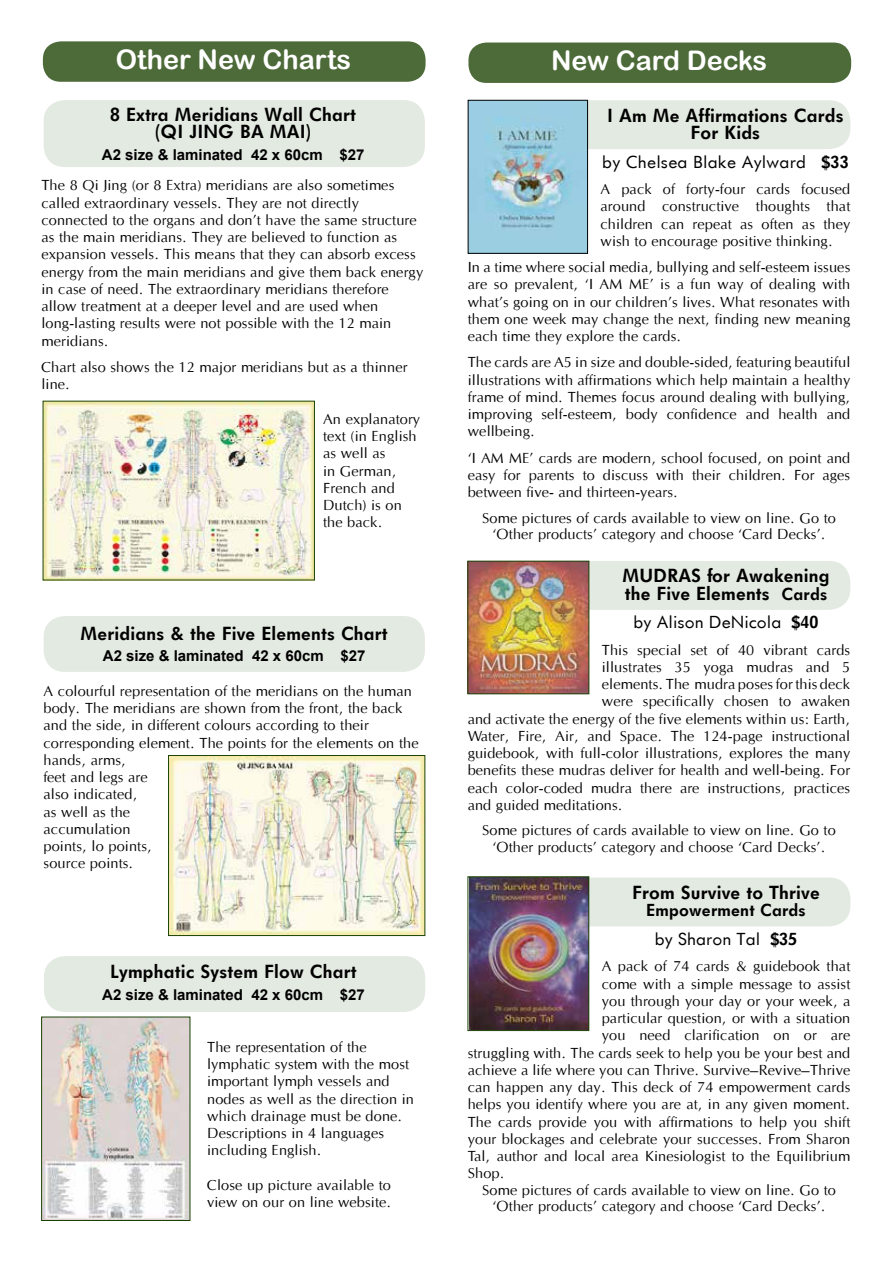
<style>
.page{position:relative;width:893px;height:1263px;background:#fff}
.page>*{position:absolute;margin:0;border:0;box-sizing:border-box;transform-origin:0 0}
.t1{font:27px "Arial Rounded MT Bold";color:#fff}
.t2{font:700 18px/17.2px "Futurist";color:#000;text-align:center}
.t3{font:16.5px "Futurist";color:#000}
.t4{font:700 16.5px/28.8px "Futurist";color:#000;text-align:center}
.t5{font:15px/17.2px "Optim";color:#000}
.t6{font:700 15px "Arial";color:#000}
.s1{font-weight:700}
.s2{font-size:16.5px}
.s3{font-weight:400}
</style>
<div class="page">
<div style="left:44px;top:956px;width:381px;height:56px;background:#e3eae1;border-radius:21px"></div>
<div style="left:44px;top:616px;width:381px;height:56px;background:#e3eae1;border-radius:21px"></div>
<div style="left:44px;top:100px;width:381px;height:67px;background:#e3eae1;border-radius:21px"></div>
<div style="left:468px;top:43px;width:383px;height:40px;background:#4d6a39;border-radius:18px"></div>
<div style="left:469px;top:100px;width:381px;height:49px;background:#e3eae1;border-radius:21px"></div>
<img style="left:470px;top:102px;width:116px;height:150px">
<div style="left:468px;top:100px;width:120px;height:154px;border:1px solid #000"></div>
<div style="left:43px;top:41px;width:383px;height:41px;background:#4d6a39;border-radius:18px"></div>
<img style="left:45px;top:403px;width:268px;height:175px">
<img style="left:170px;top:757px;width:253px;height:177px">
<div style="left:168px;top:755px;width:257px;height:181px;border:1px solid #1a4205"></div>
<img style="left:43px;top:1019px;width:145px;height:200px">
<div style="left:41px;top:1017px;width:149px;height:204px;border:1px solid #1a4205"></div>
<div style="left:469px;top:877px;width:381px;height:49px;background:#e3eae1;border-radius:21px"></div>
<img style="left:470px;top:878px;width:117px;height:151px">
<div style="left:468px;top:876px;width:121px;height:155px;border:1px solid #1a4205"></div>
<div style="left:469px;top:561px;width:381px;height:49px;background:#e3eae1;border-radius:21px"></div>
<img style="left:470px;top:563px;width:117px;height:129px">
<div style="left:468px;top:561px;width:121px;height:133px;border:1px solid #1a4205"></div>
<h1 class="t1" style="left:116px;top:44px;width:237px">Other New Charts</h1>
<p class="t2" style="left:110px;top:107px;width:247px">8 Extra Meridians Wall Chart (QI JING BA MAI)</p>
<p class="t6" style="left:102px;top:144px;width:264px">A2 size &amp; laminated 42 x 60cm $27</p>
<p class="t5" style="left:41px;top:178px;width:383px">The 8 Qi Jing (or 8 Extra) meridians are also sometimes called extraordinary vessels. They are not directly connected to the organs and don’t have the same structure as the main meridians. They are believed to function as expansion vessels. This means that they can absorb excess energy from the main meridians and give them back energy in case of need. The extraordinary meridians therefore allow treatment at a deeper level and are used when long-lasting results were not possible with the 12 main meridians.</p>
<p class="t5" style="left:41px;top:359px;width:368px">Chart also shows the 12 major meridians but as a thinner line.</p>
<p class="t5" style="left:323px;top:411px;width:99px">An explanatory text (in English as well as<br>in German,<br>French and<br>Dutch) is on the back.</p>
<p class="t2" style="left:81px;top:626px;width:309px">Meridians &amp; the Five Elements Chart</p>
<p class="t6" style="left:103px;top:645px;width:264px">A2 size &amp; laminated 42 x 60cm $27</p>
<p class="t5" style="left:44px;top:683px;width:377px">A colourful representation of the meridians on the human body. The meridians are shown from the front, the back and the side, in different colours according to their corresponding element. The points for the elements on the hands, arms,<br>feet and legs are<br>also indicated,<br>as well as the<br>accumulation<br>points, lo points,<br>source points.</p>
<p class="t2" style="left:110px;top:964px;width:248px">Lymphatic System Flow Chart</p>
<p class="t6" style="left:102px;top:984px;width:264px">A2 size &amp; laminated 42 x 60cm $27</p>
<p class="t5" style="left:207px;top:1039px;width:208px">The representation of the lymphatic system with the most important lymph vessels and nodes as well as the direction in which drainage must be done.<br>Descriptions in 4 languages including English.</p>
<p class="t5" style="left:207px;top:1177px;width:186px">Close up picture available to view on our on line website.</p>
<h1 class="t1" style="left:551px;top:45px;width:218px">New Card Decks</h1>
<p class="t2" style="left:607px;top:108px;width:238px">I Am Me Affirmations Cards<br>For Kids</p>
<p class="t3" style="left:602px;top:155px;width:248px">by Chelsea Blake Aylward <span class="s1">$33</span></p>
<p class="t5" style="left:600px;top:181px;width:251px;text-align:justify">A pack of forty-four cards focused around constructive thoughts that children can repeat as often as they wish to encourage positive thinking.</p>
<p class="t5" style="left:468px;top:259px;width:384px;text-align:justify">In a time where social media, bullying and self-esteem issues are so prevalent, ‘I AM ME’ is a fun way of dealing with what’s going on in our children’s lives. What resonates with them one week may change the next, finding new meaning each time they explore the cards.</p>
<p class="t5" style="left:468px;top:354px;width:384px;text-align:justify">The cards are A5 in size and double-sided, featuring beautiful illustrations with affirmations which help maintain a healthy frame of mind. Themes focus around dealing with bullying, improving self-esteem, body confidence and health and wellbeing.</p>
<p class="t5" style="left:468px;top:450px;width:384px;text-align:justify">‘I AM ME’ cards are modern, school focused, on point and easy for parents to discuss with their children. For ages between five- and thirteen-years.</p>
<p class="t5" style="left:482px;top:510px;width:355px;line-height:16.5px;text-align:center">Some pictures of cards available to view on line. Go to ‘Other products’ category and choose ‘Card Decks’.</p>
<p class="t2" style="left:622px;top:569px;width:209px;text-align:left">MUDRAS for Awakening the Five Elements <span class="s2">Cards</span></p>
<p class="t3" style="left:634px;top:615px;width:187px">by Alison DeNicola <span class="s1">$40</span></p>
<p class="t5" style="left:602px;top:642px;width:250px">This special set of 40 vibrant cards</p>
<p class="t5" style="left:602px;top:659px;width:250px">illustrates 35 yoga mudras and 5</p>
<p class="t5" style="left:602px;top:676px;width:250px">elements. The mudra poses for this deck</p>
<p class="t5" style="left:602px;top:694px;width:250px">were specifically chosen to awaken</p>
<p class="t5" style="left:468px;top:711px;width:384px">and activate the energy of the five elements within us: Earth,</p>
<p class="t5" style="left:468px;top:728px;width:384px">Water, Fire, Air, and Space. The 124-page instructional</p>
<p class="t5" style="left:468px;top:745px;width:384px">guidebook, with full-color illustrations, explores the many</p>
<p class="t5" style="left:468px;top:763px;width:384px">benefits these mudras deliver for health and well-being. For</p>
<p class="t5" style="left:468px;top:780px;width:384px">each color-coded mudra there are instructions, practices</p>
<p class="t5" style="left:468px;top:797px;width:157px">and guided meditations.</p>
<p class="t5" style="left:482px;top:823px;width:355px;line-height:16.5px;text-align:center">Some pictures of cards available to view on line. Go to ‘Other products’ category and choose ‘Card Decks’.</p>
<p class="t2" style="left:632px;top:885px;width:189px">From Survive to Thrive</p>
<p class="t4" style="left:646px;top:897px;width:161px">Empowerment Cards <span class="s3">by Sharon Tal</span> $35</p>
<p class="t5" style="left:602px;top:958px;width:250px">A pack of 74 cards &amp; guidebook that</p>
<p class="t5" style="left:602px;top:976px;width:250px">come with a simple message to assist</p>
<p class="t5" style="left:602px;top:993px;width:250px">you through your day or your week, a</p>
<p class="t5" style="left:602px;top:1010px;width:250px">particular question, or with a situation</p>
<p class="t5" style="left:602px;top:1027px;width:250px">you need clarification on or are</p>
<p class="t5" style="left:468px;top:1045px;width:384px">struggling with. The cards seek to help you be your best and</p>
<p class="t5" style="left:468px;top:1062px;width:384px">achieve a life where you can Thrive. Survive–Revive–Thrive</p>
<p class="t5" style="left:468px;top:1079px;width:384px">can happen any day. This deck of 74 empowerment cards</p>
<p class="t5" style="left:468px;top:1096px;width:384px">helps you identify where you are at, in any given moment.</p>
<p class="t5" style="left:468px;top:1114px;width:384px">The cards provide you with affirmations to help you shift</p>
<p class="t5" style="left:468px;top:1131px;width:384px">your blockages and celebrate your successes. From Sharon</p>
<p class="t5" style="left:468px;top:1148px;width:384px">Tal, author and local area Kinesiologist to the Equilibrium</p>
<p class="t5" style="left:468px;top:1165px;width:38px">Shop.</p>
<p class="t5" style="left:482px;top:1182px;width:355px">Some pictures of cards available to view on line. Go to</p>
<p class="t5" style="left:492px;top:1198px;width:335px">‘Other products’ category and choose ‘Card Decks’.</p>
</div>
